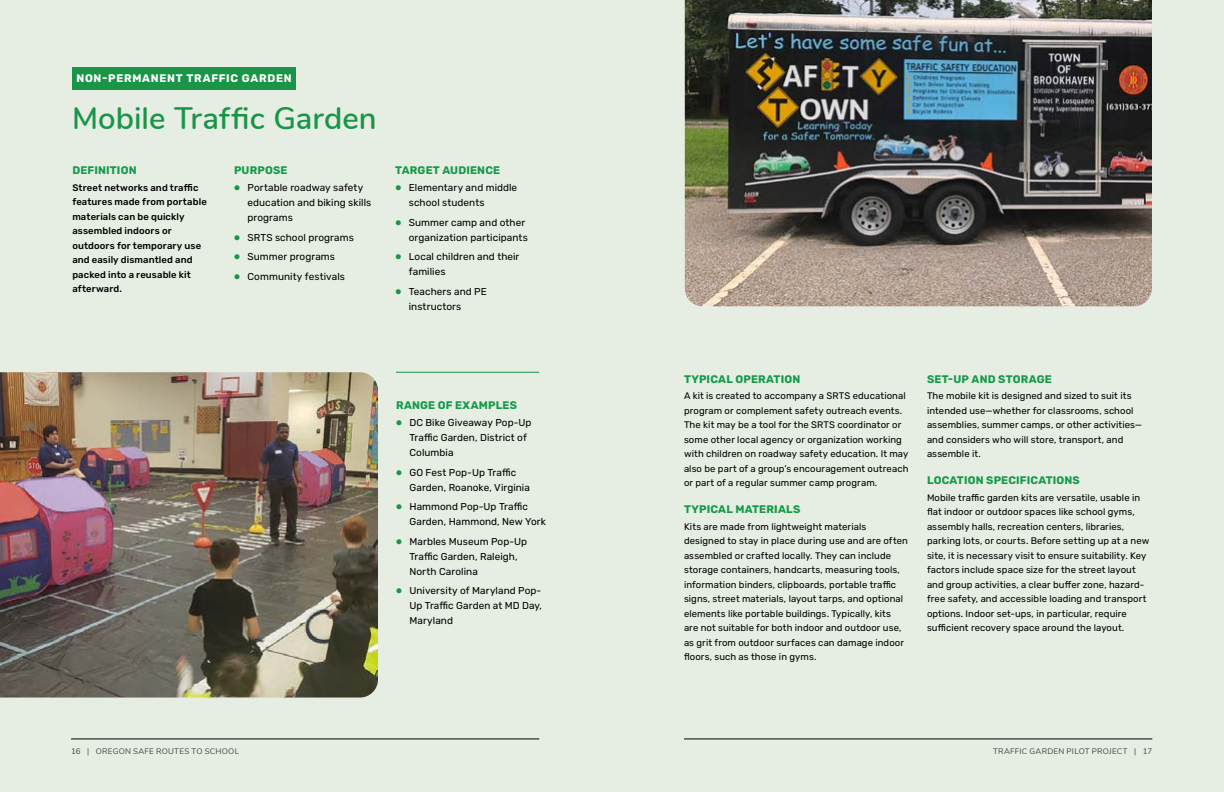
<style>
.page{position:relative;width:1224px;height:792px;background:#e6ede3}
.page>*{position:absolute;margin:0;border:0;box-sizing:border-box;transform-origin:0 0}
.t1{font:600 31px "Nunito";color:#1a9547}
.t2{font:700 11px "Rubik";letter-spacing:.015em;color:#159a48}
.t3{font:700 11px "Rubik";letter-spacing:.065em;color:#fff}
.t4{font:10px/15px "Rubik";letter-spacing:.005em;color:#000}
.t5{font:9.5px/14.5px "Rubik";letter-spacing:.01em;color:#000}
.t6{font:500 9.5px/14.5px "Rubik";letter-spacing:.01em;color:#000}
.t7{font:8px "Nunito";letter-spacing:.035em;color:#414042}
.s1{font-weight:700;font-size:20px;color:#1a9547}
</style>
<div class="page">
<div style="left:72px;top:68px;width:223px;height:22px;background:#1a9547"></div>
<img style="left:0;top:372px;width:378px;height:326px">
<hr style="left:396px;top:372px;width:143px;height:1px;background:#1a9547">
<img style="left:685px;top:0;width:467px;height:306px">
<hr style="left:684px;top:739px;width:468px;height:1px;background:#000">
<hr style="left:71px;top:739px;width:468px;height:1px;background:#000">
<p class="t3" style="left:76px;top:72px;width:217px">NON-PERMANENT TRAFFIC GARDEN</p>
<h1 class="t1" style="left:72px;top:95px;width:306px">Mobile Traffic Garden</h1>
<p class="t2" style="left:72px;top:164px;width:66px">DEFINITION</p>
<p class="t6" style="left:72px;top:181px;width:136px">Street networks and traffic features made from portable materials can be quickly assembled indoors or outdoors for temporary use and easily dismantled and packed into a reusable kit afterward.</p>
<p class="t2" style="left:234px;top:164px;width:55px">PURPOSE</p>
<p class="t4" style="left:248px;top:181px;width:125px;text-indent:-14px"><span class="s1">·</span> Portable roadway safety education and biking skills programs</p>
<p class="t4" style="left:234px;top:228px;width:121px;line-height:19.5px"><span class="s1">·</span> SRTS school programs <span class="s1">·</span> Summer programs<br><span class="s1">·</span> Community festivals</p>
<p class="t2" style="left:395px;top:164px;width:106px">TARGET AUDIENCE</p>
<p class="t4" style="left:409px;top:181px;width:110px;text-indent:-14px"><span class="s1">·</span> Elementary and middle school students</p>
<p class="t4" style="left:395px;top:215px;width:134px;text-align:right"><span class="s1">·</span> Summer camp and other organization participants</p>
<p class="t4" style="left:409px;top:250px;width:112px;text-indent:-14px"><span class="s1">·</span> Local children and their families</p>
<p class="t4" style="left:409px;top:284px;width:79px;text-indent:-14px"><span class="s1">·</span> Teachers and PE instructors</p>
<p class="t2" style="left:396px;top:399px;width:122px">RANGE OF EXAMPLES</p>
<p class="t4" style="left:410px;top:416px;width:123px;text-indent:-14px"><span class="s1">·</span> DC Bike Giveaway Pop-Up<br>Traffic Garden, District of<br>Columbia</p>
<p class="t4" style="left:410px;top:465px;width:122px;text-indent:-14px"><span class="s1">·</span> GO Fest Pop-Up Traffic<br>Garden, Roanoke, Virginia</p>
<p class="t4" style="left:410px;top:500px;width:138px;text-indent:-14px"><span class="s1">·</span> Hammond Pop-Up Traffic<br>Garden, Hammond, New York</p>
<p class="t4" style="left:410px;top:534px;width:119px;text-indent:-14px"><span class="s1">·</span> Marbles Museum Pop-Up<br>Traffic Garden, Raleigh,<br>North Carolina</p>
<p class="t4" style="left:410px;top:584px;width:134px;text-align:justify;text-indent:-14px"><span class="s1">·</span> University of Maryland Pop-Up Traffic Garden at MD Day, Maryland</p>
<p class="t2" style="left:684px;top:372px;width:118px">TYPICAL OPERATION</p>
<p class="t5" style="left:684px;top:389px;width:226px">A kit is created to accompany a SRTS educational program or complement safety outreach events.<br>The kit may be a tool for the SRTS coordinator or some other local agency or organization working with children on roadway safety education. It may also be part of a group’s encouragement outreach or part of a regular summer camp program.</p>
<p class="t2" style="left:684px;top:503px;width:118px">TYPICAL MATERIALS</p>
<p class="t5" style="left:684px;top:519px;width:226px">Kits are made from lightweight materials designed to stay in place during use and are often assembled or crafted locally. They can include storage containers, handcarts, measuring tools, information binders, clipboards, portable traffic signs, street materials, layout tarps, and optional elements like portable buildings. Typically, kits<br>are not suitable for both indoor and outdoor use, as grit from outdoor surfaces can damage indoor floors, such as those in gyms.</p>
<p class="t2" style="left:927px;top:372px;width:126px">SET-UP AND STORAGE</p>
<p class="t5" style="left:927px;top:389px;width:217px">The mobile kit is designed and sized to suit its intended use—whether for classrooms, school assemblies, summer camps, or other activities— and considers who will store, transport, and assemble it.</p>
<p class="t2" style="left:927px;top:474px;width:154px">LOCATION SPECIFICATIONS</p>
<p class="t5" style="left:927px;top:490px;width:224px">Mobile traffic garden kits are versatile, usable in flat indoor or outdoor spaces like school gyms, assembly halls, recreation centers, libraries, parking lots, or courts. Before setting up at a new site, it is necessary visit to ensure suitability. Key factors include space size for the street layout and group activities, a clear buffer zone, hazard&shy;free safety, and accessible loading and transport options. Indoor set-ups, in particular, require sufficient recovery space around the layout.</p>
<p class="t7" style="left:71px;top:745px;width:169px">16 | OREGON SAFE ROUTES TO SCHOOL</p>
<p class="t7" style="left:993px;top:745px;width:161px">TRAFFIC GARDEN PILOT PROJECT | 17</p>
</div>
